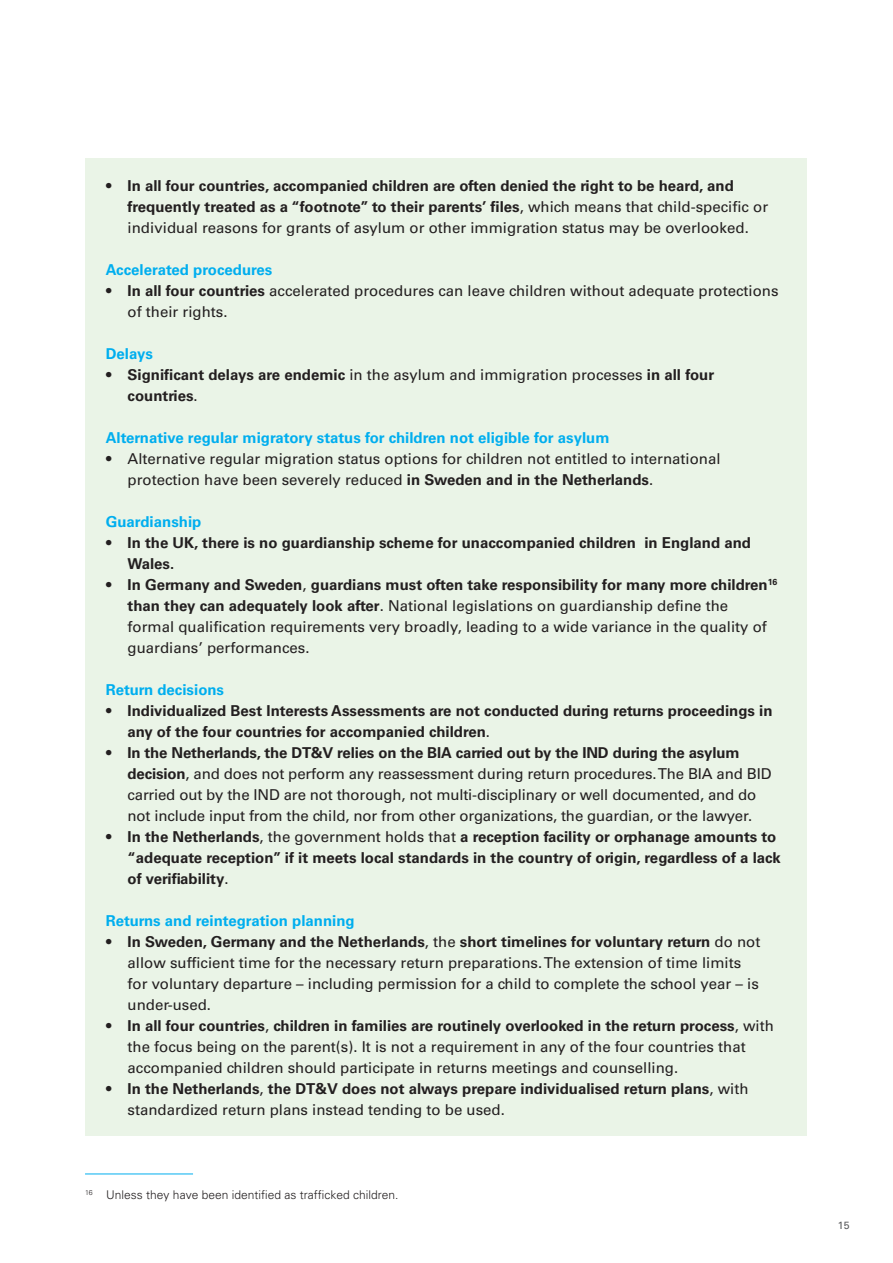
<style>
.page{position:relative;width:893px;height:1263px;background:#fff}
.page>*{position:absolute;margin:0;border:0;box-sizing:border-box;transform-origin:0 0}
.t1{font:15px/21px "Univers LT Std";color:#231f20}
.t2{font:700 15px/21px "Univers LT Std";color:#231f20}
.t3{font:700 15px "Univers LT Std";color:#00aeef}
.t4{font:300 12px "Univers LT Std";color:#231f20}
.t5{font:10.5px "Univers LT Std";color:#57585a}
.s1{font-weight:400}
.s2{font-weight:700}
</style>
<div class="page">
<div style="left:85px;top:159px;width:721px;height:977px;background:#eaf4e7"></div>
<hr style="left:85px;top:1173px;width:108px;height:1px;background:#00aeef">
<p class="t2" style="left:128px;top:175px;width:642px;text-indent:-21px"><span class="s1">•</span> In all four countries, accompanied children are often denied the right to be heard, and frequently treated as a “footnote” to their parents’ files<span class="s1">, which means that child-specific or individual reasons for grants of asylum or other immigration status may be overlooked.</span></p>
<p class="t3" style="left:106px;top:261px;width:168px">Accelerated procedures</p>
<p class="t1" style="left:128px;top:280px;width:652px;text-indent:-21px">• <span class="s2">In all four countries</span> accelerated procedures can leave children without adequate protections of their rights.</p>
<p class="t3" style="left:106px;top:345px;width:49px">Delays</p>
<p class="t2" style="left:128px;top:364px;width:588px;text-indent:-21px"><span class="s1">•</span> Significant delays are endemic <span class="s1">in the asylum and immigration processes</span> in all four countries<span class="s1">.</span></p>
<p class="t3" style="left:106px;top:429px;width:505px">Alternative regular migratory status for children not eligible for asylum</p>
<p class="t1" style="left:128px;top:448px;width:594px;text-indent:-21px">• Alternative regular migration status options for children not entitled to international protection have been severely reduced <span class="s2">in Sweden and in the Netherlands</span>.</p>
<p class="t3" style="left:106px;top:513px;width:97px">Guardianship</p>
<p class="t2" style="left:128px;top:532px;width:625px;text-indent:-21px"><span class="s1">•</span> In the UK, there is no guardianship scheme for unaccompanied children in England and<br>Wales.</p>
<p class="t1" style="left:128px;top:574px;width:651px;text-indent:-21px">• <span class="s2">In Germany and Sweden</span>, <span class="s2">guardians must often take responsibility for many more children</span><sup>16 </sup><span class="s2">than they can adequately look after</span>. National legislations on guardianship define the formal qualification requirements very broadly, leading to a wide variance in the quality of guardians’ performances.</p>
<p class="t3" style="left:106px;top:681px;width:120px">Return decisions</p>
<p class="t2" style="left:128px;top:700px;width:646px;text-indent:-21px"><span class="s1">•</span> Individualized Best Interests Assessments are not conducted during returns proceedings in any of the four countries for accompanied children<span class="s1">.</span></p>
<p class="t1" style="left:128px;top:742px;width:645px;text-indent:-21px">• <span class="s2">In the Netherlands, the DT&amp;V relies on the BIA carried out by the IND during the asylum decision</span>, and does not perform any reassessment during return procedures. The BIA and BID carried out by the IND are not thorough, not multi-disciplinary or well documented, and do not include input from the child, nor from other organizations, the guardian, or the lawyer.</p>
<p class="t2" style="left:128px;top:826px;width:655px;text-indent:-21px"><span class="s1">•</span> In the Netherlands<span class="s1">, the government holds that</span> a reception facility or orphanage amounts to “adequate reception” if it meets local standards in the country of origin, regardless of a lack of verifiability<span class="s1">.</span></p>
<p class="t3" style="left:106px;top:912px;width:251px">Returns and reintegration planning</p>
<p class="t1" style="left:128px;top:931px;width:634px;text-indent:-21px">• <span class="s2">In Sweden, Germany and the Netherlands</span>, the <span class="s2">short timelines for voluntary return</span> do not allow sufficient time for the necessary return preparations. The extension of time limits for voluntary departure – including permission for a child to complete the school year – is under-used.</p>
<p class="t1" style="left:128px;top:1015px;width:648px;text-indent:-21px">• <span class="s2">In all four countries</span>, <span class="s2">children in families are routinely overlooked in the return process</span>, with the focus being on the parent(s). It is not a requirement in any of the four countries that accompanied children should participate in returns meetings and counselling.</p>
<p class="t2" style="left:128px;top:1078px;width:622px;text-indent:-21px"><span class="s1">•</span> In the Netherlands<span class="s1">,</span> the DT&amp;V does not always prepare individualised return plans<span class="s1">, with standardized return plans instead tending to be used.</span></p>
<p class="t4" style="left:85px;top:1187px;width:315px"><sup>16</sup> Unless they have been identified as trafficked children.</p>
<p class="t5" style="left:838px;top:1219px;width:13px">15</p>
</div>
